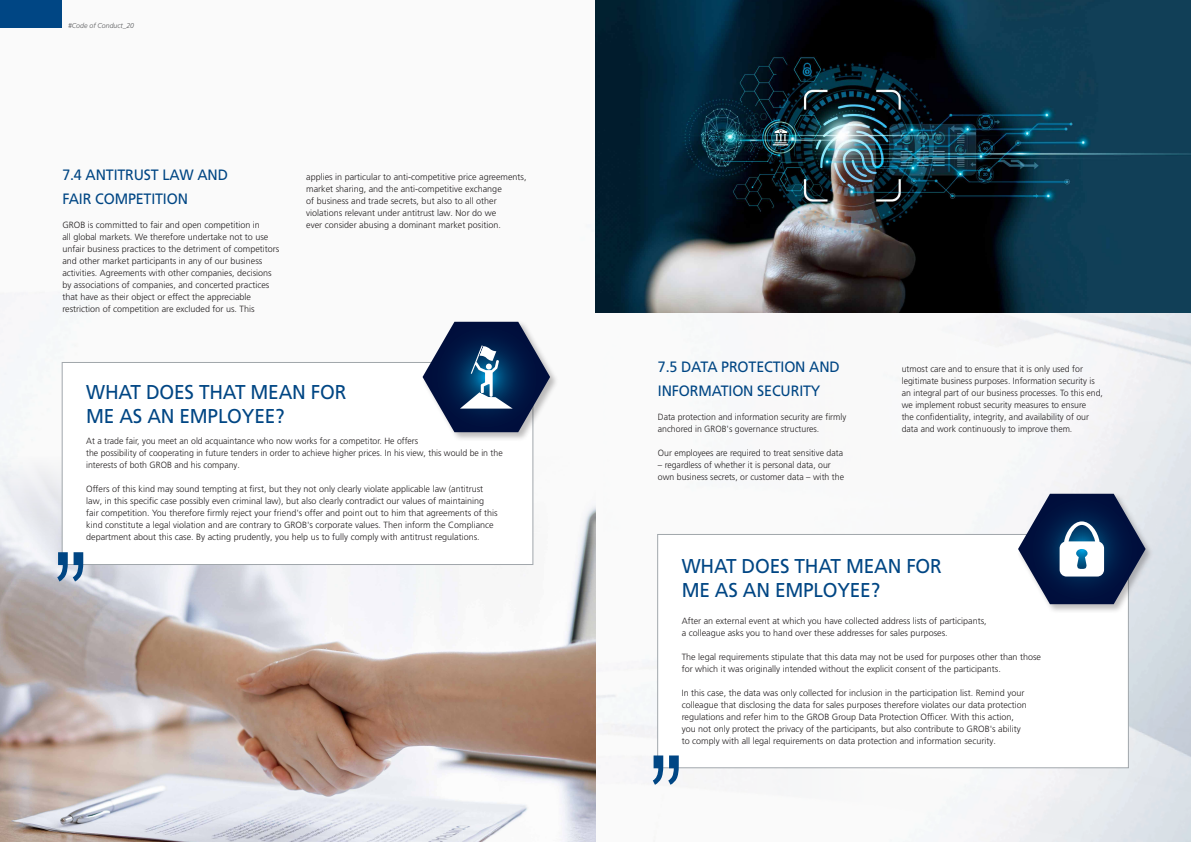
<style>
.page{position:relative;width:1191px;height:842px;background:#fff}
.page>*{position:absolute;margin:0;border:0;box-sizing:border-box;transform-origin:0 0}
._03b_Grundtext_Versalien_blau_12pt{font:20px/24px "Frutiger LT Pro";letter-spacing:-.01em;color:#004684;scale:.95 1}
._03b_Grundtext_Versalien_blau_12pt-2{font:15px/24px "Frutiger LT Pro";letter-spacing:-.01em;color:#004684;scale:.95 1}
._03b_Grundtext_Versalien_blau_12pt-3{font:300 9px/12px "Frutiger LT Pro";color:#231f20}
._03b_Grundtext_Versalien_blau_12pt-4{font:italic 300 7px "Frutiger LT Pro";color:#57585a}
</style>
<div class="page">
<img style="left:0;top:292px;width:1191px;height:550px">
<div style="left:0;top:0;width:62px;height:28px;background:#004684"></div>
<img style="left:0;top:457px;width:595px;height:385px">
<div style="left:657px;top:534px;width:471px;height:234px;background:#fff;border:1px solid #a1a7ac"></div>
<div style="left:1017px;top:492px;width:137px;height:122px;background:#231f20;opacity:.3"></div>
<svg style="left:653px;top:755px;width:26px;height:30px"></svg>
<svg style="left:1018px;top:494px;width:127px;height:110px"></svg>
<div style="left:62px;top:362px;width:471px;height:203px;background:#fff;border:1px solid #a1a7ac"></div>
<div style="left:421px;top:320px;width:138px;height:122px;background:#231f20;opacity:.3"></div>
<svg style="left:57px;top:552px;width:26px;height:29px"></svg>
<svg style="left:422px;top:322px;width:128px;height:110px"></svg>
<img style="left:595px;top:0;width:596px;height:312px">
<p class="_03b_Grundtext_Versalien_blau_12pt-4" style="left:68px;top:22px;width:68px">#Code of Conduct_20</p>
<p class="_03b_Grundtext_Versalien_blau_12pt-2" style="left:62px;top:163px;width:176px">7.4 ANTITRUST LAW AND<br>FAIR COMPETITION</p>
<p class="_03b_Grundtext_Versalien_blau_12pt-3" style="left:62px;top:219px;width:219px">GROB is committed to fair and open competition in<br>all global markets. We therefore undertake not to use unfair business practices to the detriment of competitors and other market participants in any of our business activities. Agreements with other companies, decisions by associations of companies, and concerted practices that have as their object or effect the appreciable restriction of competition are excluded for us. This</p>
<p class="_03b_Grundtext_Versalien_blau_12pt-3" style="left:306px;top:171px;width:222px">applies in particular to anti-competitive price agreements, market sharing, and the anti-competitive exchange<br>of business and trade secrets, but also to all other violations relevant under antitrust law. Nor do we<br>ever consider abusing a dominant market position.</p>
<p class="_03b_Grundtext_Versalien_blau_12pt" style="left:86px;top:380px;width:275px">WHAT DOES THAT MEAN FOR<br>ME AS AN EMPLOYEE?</p>
<p class="_03b_Grundtext_Versalien_blau_12pt-3" style="left:86px;top:435px;width:418px">At a trade fair, you meet an old acquaintance who now works for a competitor. He offers<br>the possibility of cooperating in future tenders in order to achieve higher prices. In his view, this would be in the interests of both GROB and his company.</p>
<p class="_03b_Grundtext_Versalien_blau_12pt-3" style="left:86px;top:483px;width:413px">Offers of this kind may sound tempting at first, but they not only clearly violate applicable law (antitrust law, in this specific case possibly even criminal law), but also clearly contradict our values of maintaining fair competition. You therefore firmly reject your friend's offer and point out to him that agreements of this kind constitute a legal violation and are contrary to GROB's corporate values. Then inform the Compliance department about this case. By acting prudently, you help us to fully comply with antitrust regulations.</p>
<p class="_03b_Grundtext_Versalien_blau_12pt-2" style="left:658px;top:355px;width:193px">7.5 DATA PROTECTION AND<br>INFORMATION SECURITY</p>
<p class="_03b_Grundtext_Versalien_blau_12pt-3" style="left:658px;top:411px;width:190px">Data protection and information security are firmly anchored in GROB's governance structures.</p>
<p class="_03b_Grundtext_Versalien_blau_12pt-3" style="left:658px;top:447px;width:187px">Our employees are required to treat sensitive data</p>
<p class="_03b_Grundtext_Versalien_blau_12pt-3" style="left:658px;top:459px;width:188px">– regardless of whether it is personal data, our own business secrets, or customer data – with the</p>
<p class="_03b_Grundtext_Versalien_blau_12pt-3" style="left:901px;top:363px;width:203px">utmost care and to ensure that it is only used for legitimate business purposes. Information security is an integral part of our business processes. To this end, we implement robust security measures to ensure<br>the confidentiality, integrity, and availability of our data and work continuously to improve them.</p>
<p class="_03b_Grundtext_Versalien_blau_12pt" style="left:681px;top:554px;width:275px">WHAT DOES THAT MEAN FOR<br>ME AS AN EMPLOYEE?</p>
<p class="_03b_Grundtext_Versalien_blau_12pt-3" style="left:681px;top:615px;width:307px">After an external event at which you have collected address lists of participants, a colleague asks you to hand over these addresses for sales purposes.</p>
<p class="_03b_Grundtext_Versalien_blau_12pt-3" style="left:681px;top:651px;width:361px">The legal requirements stipulate that this data may not be used for purposes other than those for which it was originally intended without the explicit consent of the participants.</p>
<p class="_03b_Grundtext_Versalien_blau_12pt-3" style="left:681px;top:687px;width:347px">In this case, the data was only collected for inclusion in the participation list. Remind your colleague that disclosing the data for sales purposes therefore violates our data protection regulations and refer him to the GROB Group Data Protection Officer. With this action, you not only protect the privacy of the participants, but also contribute to GROB's ability to comply with all legal requirements on data protection and information security.</p>
</div>
